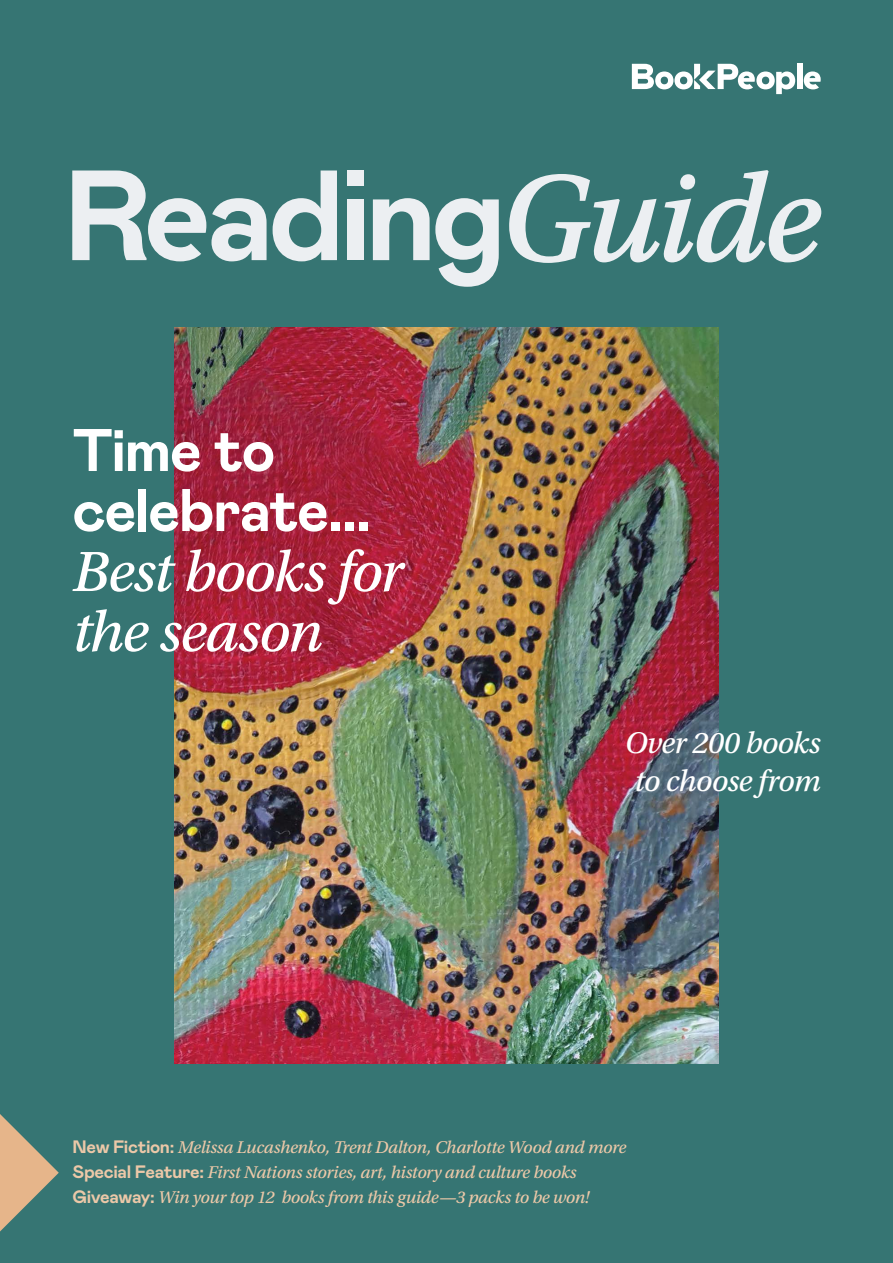
<style>
.page{position:relative;width:893px;height:1263px;background:#367573}
.page>*{position:absolute;margin:0;border:0;box-sizing:border-box;transform-origin:0 0}
.t1{font:60px/60px "Utopia Std Capt It";letter-spacing:-.025em;color:#fff}
.t2{font:700 60px/60px "Mabry";letter-spacing:-.03em;color:#fff}
.t3{font:31.5px/37.5px "Utopia Std Capt It";letter-spacing:-.02em;color:#fff;text-align:center}
.t4{font:18px/24.9px "Utopia Std Capt It";letter-spacing:-.02em;color:#ecc8a8}
.s1{font-family:"Mabry";font-weight:700}
</style>
<div class="page">
<img style="left:174px;top:327px;width:545px;height:736px">
<svg style="left:0;top:1114px;width:59px;height:118px"></svg>
<svg style="left:509px;top:170px;width:312px;height:93px"></svg>
<div style="left:347px;top:199px;width:16px;height:61px;background:#eceff2"></div>
<svg style="left:373px;top:198px;width:126px;height:89px"></svg>
<svg style="left:72px;top:170px;width:195px;height:91px"></svg>
<svg style="left:273px;top:170px;width:64px;height:91px"></svg>
<div style="left:347px;top:170px;width:16px;height:16px;background:#eceff2"></div>
<div style="left:680px;top:174px;width:15px;height:16px;background:#eceff2;border-radius:50%"></div>
<div style="left:797px;top:64px;width:5px;height:25px;background:#fff"></div>
<svg style="left:632px;top:64px;width:163px;height:30px"></svg>
<svg style="left:804px;top:71px;width:17px;height:18px"></svg>
<h1 class="t2" style="left:72px;top:418px;width:301px">Time to celebrate...</h1>
<h1 class="t1" style="left:72px;top:542px;width:333px">Best books for the season</h1>
<h2 class="t3" style="left:625px;top:725px;width:197px">Over 200 books to choose from</h2>
<p class="t4" style="left:72px;top:1135px;width:555px"><span class="s1">New Fiction:</span> Melissa Lucashenko, Trent Dalton, Charlotte Wood and more<br><span class="s1">Special Feature:</span> First Nations stories, art, history and culture books<br><span class="s1">Giveaway:</span> Win your top 12 books from this guide—3 packs to be won!</p>
</div>
